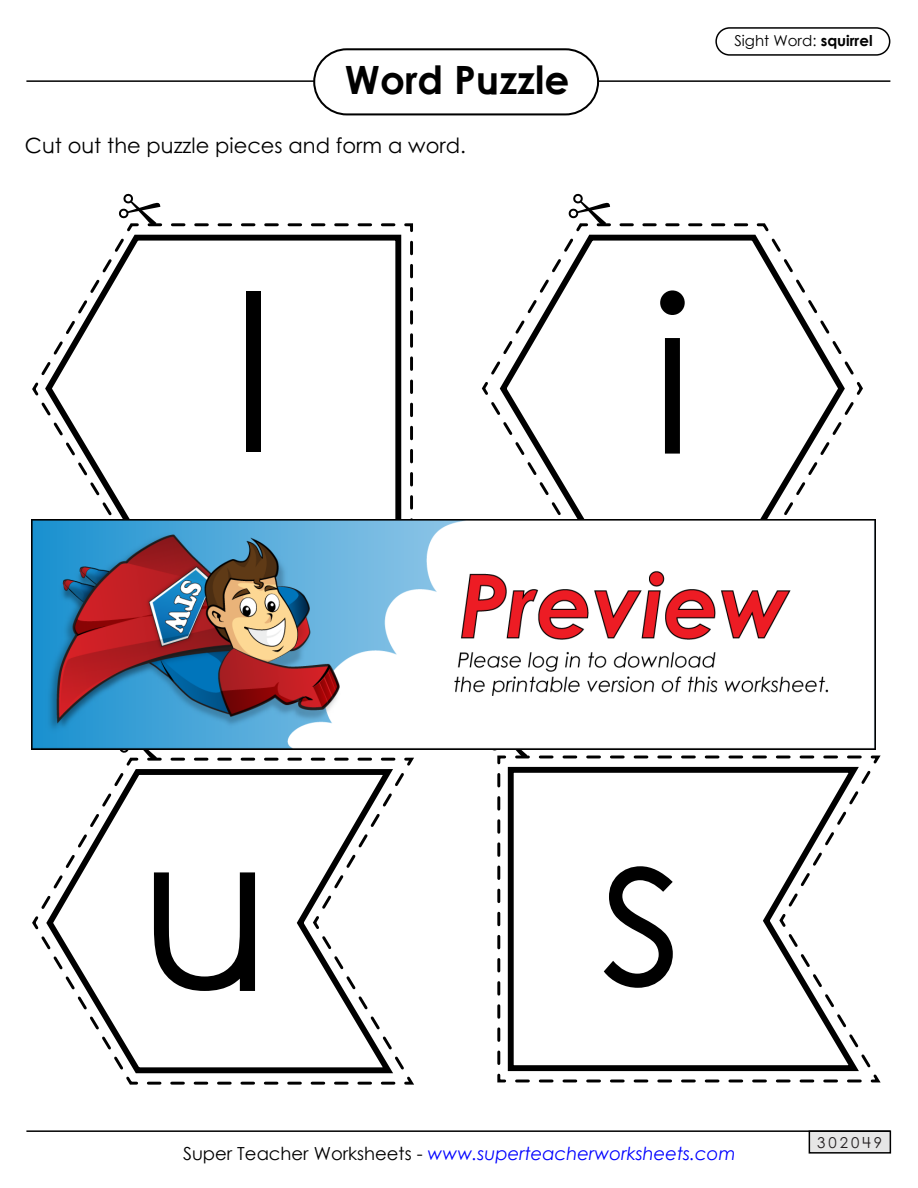
<style>
.page{position:relative;width:918px;height:1188px;background:#fff}
.page>*{position:absolute;margin:0;border:0;box-sizing:border-box;transform-origin:0 0}
.t1{font:217.5px "Century STW4";color:#000}
.t2{font:700 39px "Century STW4";color:#000}
.t3{font:21px "Century STW4";color:#000}
.t4{font:italic 18px "Century Gothic 2";color:#00f}
.t5{font:15px "Century Gothic 2";color:#000}
.t6{font:15px "Century STW4";letter-spacing:.2em;color:#231f20}
.s1{font-weight:700}
.s2{font-style:normal;color:#000}
</style>
<div class="page">
<div style="left:715px;top:27px;width:175px;height:29px;border:2px solid #000;border-radius:14px"></div>
<div style="left:809px;top:1130px;width:82px;height:24px;background:#e6e6e6;border:2px solid #000"></div>
<hr style="left:26px;top:1130px;width:864px;height:2px;background:#000">
<hr style="left:26px;top:80px;width:864px;height:2px;background:#000">
<div style="left:314px;top:49px;width:284px;height:65px;background:#fff;border-radius:33px"></div>
<div style="left:313px;top:48px;width:286px;height:67px;border:2px solid #000;border-radius:33px"></div>
<svg style="left:32px;top:750px;width:382px;height:335px"></svg>
<svg style="left:481px;top:194px;width:382px;height:325px"></svg>
<svg style="left:492px;top:750px;width:389px;height:333px"></svg>
<svg style="left:32px;top:194px;width:381px;height:325px"></svg>
<svg style="left:42px;top:232px;width:362px;height:287px"></svg>
<img style="left:31px;top:519px;width:845px;height:231px">
<h2 class="t2" style="left:345px;top:51px;width:226px">Word Puzzle</h2>
<p class="t3" style="left:25px;top:131px;width:443px">Cut out the puzzle pieces and form a word.</p>
<h1 class="t1" style="left:231px;top:221px;width:45px">l</h1>
<p class="t5" style="left:734px;top:30px;width:140px">Sight Word: <span class="s1">squirrel</span></p>
<h1 class="t1" style="left:651px;top:223px;width:45px">i</h1>
<h1 class="t1" style="left:139px;top:757px;width:134px">u</h1>
<h1 class="t1" style="left:598px;top:754px;width:86px">s</h1>
<p class="t4" style="left:183px;top:1141px;width:554px"><span class="s2">Super Teacher Worksheets -</span> www.superteacherworksheets.com</p>
<p class="t6" style="left:817px;top:1132px;width:66px">302049</p>
</div>
